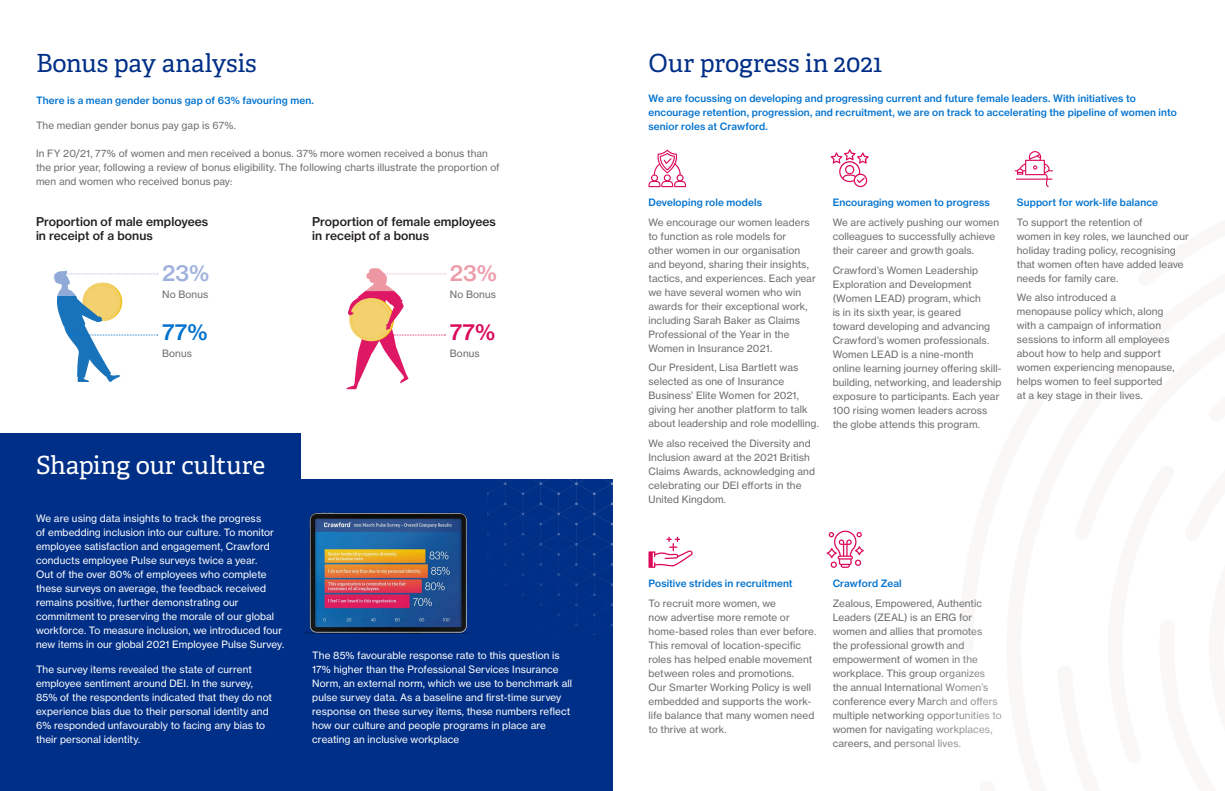
<style>
.page{position:relative;width:1225px;height:791px;background:#fff}
.page>*{position:absolute;margin:0;border:0;box-sizing:border-box;transform-origin:0 0}
.t1{font:25px "Adelle";color:#002f87}
.t2{font:25px "Adelle";color:#fff}
.Subhead{font:22px "N Haas Grotesk TX Std 65 Md";color:#0172ce}
.Subhead-2{font:22px "N Haas Grotesk TX Std 65 Md";color:#db0a5b}
.Subhead-3{font:22px "N Haas Grotesk TX Std 65 Md";color:#9fb2dd}
.Subhead-4{font:22px "N Haas Grotesk TX Std 65 Md";color:#ed9caa}
.Subhead-5{font:12px/14.4px "N Haas Grotesk TX Std 65 Md";letter-spacing:.005em;color:#231f20}
.Body{font:10px/14px "N Haas Grotesk TX Std 55 Rg";letter-spacing:.01em;color:#6c6d70}
.Body-2{font:10px/14px "N Haas Grotesk TX Std 55 Rg";letter-spacing:.01em;color:#fff}
.Standfirst{font:10px/14px "N Haas Grotesk TX Std 65 Md";letter-spacing:.015em;color:#0172ce}
</style>
<div class="page">
<div style="left:0;top:479px;width:612px;height:312px;background:#002f87"></div>
<div style="left:0;top:434px;width:300px;height:321px;background:#002f87"></div>
<img style="left:303px;top:513px;width:166px;height:121px">
<svg style="left:53px;top:270px;width:105px;height:112px"></svg>
<svg style="left:346px;top:268px;width:99px;height:121px"></svg>
<svg style="left:648px;top:150px;width:38px;height:37px"></svg>
<svg style="left:1014px;top:151px;width:39px;height:36px"></svg>
<svg style="left:487px;top:479px;width:205px;height:156px"></svg>
<svg style="left:826px;top:530px;width:38px;height:38px"></svg>
<svg style="left:830px;top:149px;width:38px;height:38px"></svg>
<h2 class="t1" style="left:36px;top:47px;width:222px">Bonus pay analysis</h2>
<p class="Standfirst" style="left:36px;top:93px;width:279px">There is a mean gender bonus gap of 63% favouring men.</p>
<p class="Body" style="left:36px;top:118px;width:201px">The median gender bonus pay gap is 67%.</p>
<p class="Body" style="left:36px;top:146px;width:465px">In FY 20/21, 77% of women and men received a bonus. 37% more women received a bonus than the prior year, following a review of bonus eligibility. The following charts illustrate the proportion of men and women who received bonus pay:</p>
<p class="Subhead-5" style="left:36px;top:214px;width:174px">Proportion of male employees in receipt of a bonus</p>
<p class="Subhead-5" style="left:312px;top:214px;width:185px">Proportion of female employees in receipt of a bonus</p>
<p class="Subhead-3" style="left:162px;top:259px;width:49px">23%</p>
<p class="Subhead-4" style="left:450px;top:259px;width:49px">23%</p>
<p class="Body" style="left:162px;top:287px;width:48px">No Bonus</p>
<p class="Body" style="left:450px;top:287px;width:48px">No Bonus</p>
<p class="Subhead" style="left:162px;top:318px;width:47px">77%</p>
<p class="Subhead-2" style="left:450px;top:318px;width:47px">77%</p>
<p class="Body" style="left:162px;top:346px;width:31px">Bonus</p>
<p class="Body" style="left:450px;top:346px;width:31px">Bonus</p>
<h2 class="t2" style="left:36px;top:450px;width:231px">Shaping our culture</h2>
<p class="Body-2" style="left:36px;top:511px;width:250px">We are using data insights to track the progress<br>of embedding inclusion into our culture. To monitor employee satisfaction and engagement, Crawford conducts employee Pulse surveys twice a year.<br>Out of the over 80% of employees who complete these surveys on average, the feedback received remains positive, further demonstrating our commitment to preserving the morale of our global workforce. To measure inclusion, we introduced four new items in our global 2021 Employee Pulse Survey.</p>
<p class="Body-2" style="left:36px;top:662px;width:237px">The survey items revealed the state of current employee sentiment around DEI. In the survey, 85% of the respondents indicated that they do not experience bias due to their personal identity and 6% responded unfavourably to facing any bias to their personal identity.</p>
<p class="Body-2" style="left:312px;top:648px;width:261px">The 85% favourable response rate to this question is 17% higher than the Professional Services Insurance Norm, an external norm, which we use to benchmark all pulse survey data. As a baseline and first-time survey response on these survey items, these numbers reflect how our culture and people programs in place are creating an inclusive workplace</p>
<h2 class="t1" style="left:648px;top:47px;width:235px">Our progress in 2021</h2>
<p class="Standfirst" style="left:648px;top:91px;width:530px">We are focussing on developing and progressing current and future female leaders. With initiatives to encourage retention, progression, and recruitment, we are on track to accelerating the pipeline of women into senior roles at Crawford.</p>
<p class="Standfirst" style="left:648px;top:195px;width:115px">Developing role models</p>
<p class="Body" style="left:648px;top:215px;width:169px">We encourage our women leaders to function as role models for<br>other women in our organisation and beyond, sharing their insights, tactics, and experiences. Each year we have several women who win awards for their exceptional work, including Sarah Baker as Claims<br>Professional of the Year in the<br>Women in Insurance 2021.</p>
<p class="Body" style="left:648px;top:361px;width:172px">Our President, Lisa Bartlett was selected as one of Insurance Business’ Elite Women for 2021, giving her another platform to talk about leadership and role modelling.</p>
<p class="Body" style="left:648px;top:436px;width:168px">We also received the Diversity and<br>Inclusion award at the 2021 British<br>Claims Awards, acknowledging and celebrating our DEI efforts in the<br>United Kingdom.</p>
<p class="Standfirst" style="left:832px;top:196px;width:159px">Encouraging women to progress</p>
<p class="Body" style="left:832px;top:215px;width:168px">We are actively pushing our women colleagues to successfully achieve their career and growth goals.</p>
<p class="Body" style="left:832px;top:263px;width:171px">Crawford’s Women Leadership<br>Exploration and Development (Women LEAD) program, which<br>is in its sixth year, is geared<br>toward developing and advancing<br>Crawford’s women professionals.<br>Women LEAD is a nine-month online learning journey offering skill&shy;building, networking, and leadership exposure to participants. Each year<br>100 rising women leaders across the globe attends this program.</p>
<p class="Standfirst" style="left:1016px;top:195px;width:143px">Support for work-life balance</p>
<p class="Body" style="left:1016px;top:215px;width:174px">To support the retention of<br>women in key roles, we launched our holiday trading policy, recognising that women often have added leave needs for family care.</p>
<p class="Body" style="left:1016px;top:291px;width:159px">We also introduced a<br>menopause policy which, along with a campaign of information sessions to inform all employees about how to help and support women experiencing menopause, helps women to feel supported<br>at a key stage in their lives.</p>
<p class="Standfirst" style="left:648px;top:577px;width:146px">Positive strides in recruitment</p>
<p class="Body" style="left:648px;top:596px;width:169px">To recruit more women, we<br>now advertise more remote or home-based roles than ever before.<br>This removal of location-specific roles has helped enable movement between roles and promotions.<br>Our Smarter Working Policy is well embedded and supports the work&shy;life balance that many women need to thrive at work.</p>
<p class="Standfirst" style="left:832px;top:576px;width:71px">Crawford Zeal</p>
<p class="Body" style="left:832px;top:596px;width:171px">Zealous, Empowered, Authentic<br>Leaders (ZEAL) is an ERG for women and allies that promotes<br>the professional growth and empowerment of women in the workplace. This group organizes the annual International Women’s conference every March and offers multiple networking opportunities to women for navigating workplaces, careers, and personal lives.</p>
</div>
